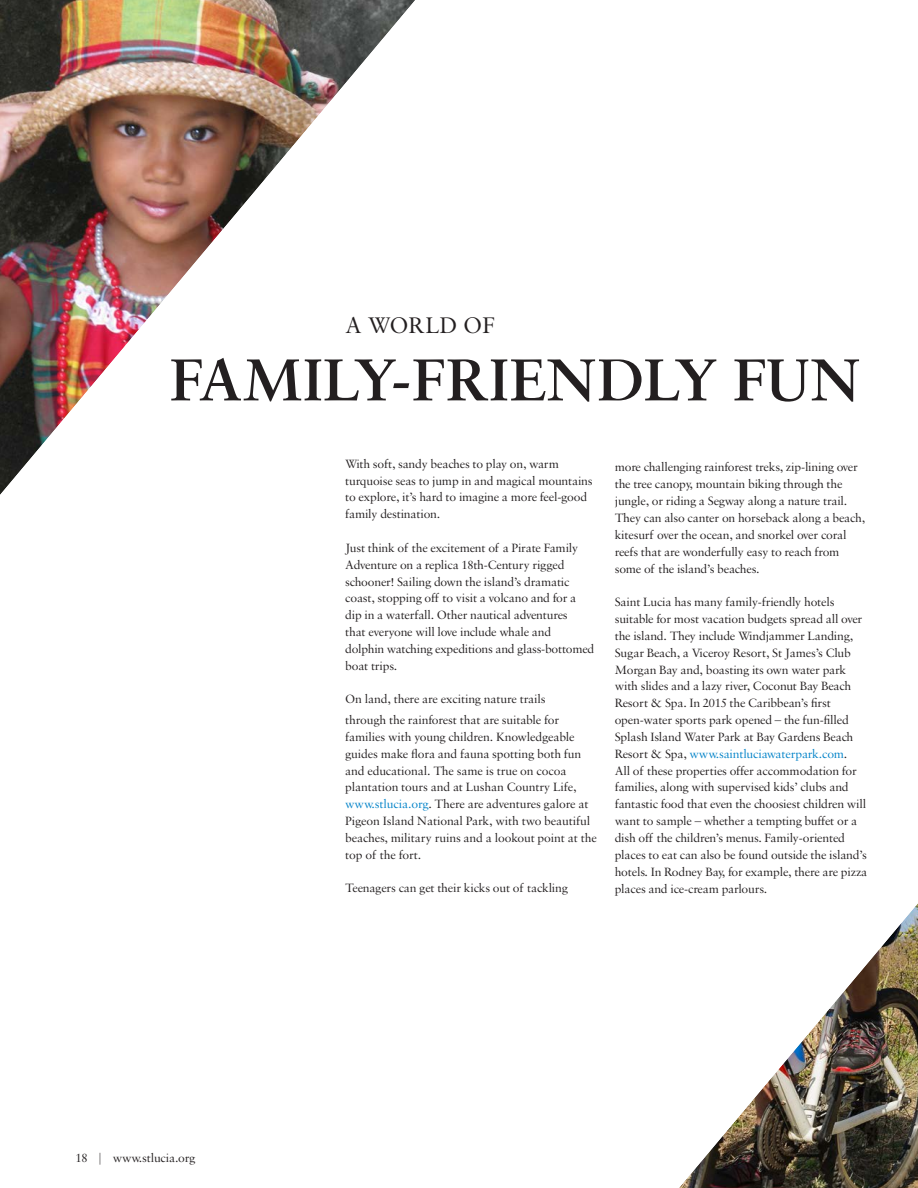
<style>
.page{position:relative;width:918px;height:1188px;background:#fff}
.page>*{position:absolute;margin:0;border:0;box-sizing:border-box;transform-origin:0 0}
.Headline_bold{font:600 63px "Sabon MT Std";color:#231f20}
.Headline_Light{font:24px "Sabon MT Std";color:#231f20}
.Body_copy{font:12.75px/16.8px "Sabon MT Std";letter-spacing:-.015em;color:#231f20}
.s1{color:#0082c8}
</style>
<div class="page">
<img style="left:679px;top:903px;width:239px;height:285px">
<img style="left:0;top:0;width:415px;height:495px">
<p class="Headline_Light" style="left:345px;top:311px;width:151px">A WORLD OF</p>
<p class="Headline_bold" style="left:169px;top:341px;width:693px">FAMILY-FRIENDLY FUN</p>
<p class="Body_copy" style="left:76px;top:1149px;width:121px">18 | www.stlucia.org</p>
<p class="Body_copy" style="left:345px;top:455px;width:249px">With soft, sandy beaches to play on, warm turquoise seas to jump in and magical mountains to explore, it’s hard to imagine a more feel-good family destination.</p>
<p class="Body_copy" style="left:345px;top:539px;width:251px">Just think of the excitement of a Pirate Family Adventure on a replica 18th-Century rigged schooner! Sailing down the island’s dramatic coast, stopping off to visit a volcano and for a dip in a waterfall. Other nautical adventures<br>that everyone will love include whale and<br>dolphin watching expeditions and glass-bottomed boat trips.</p>
<p class="Body_copy" style="left:345px;top:689px;width:215px;line-height:20.5px">On land, there are exciting nature trails through the rainforest that are suitable for</p>
<p class="Body_copy" style="left:345px;top:728px;width:253px">families with young children. Knowledgeable guides make flora and fauna spotting both fun and educational. The same is true on cocoa plantation tours and at Lushan Country Life, <span class="s1">www.stlucia.org</span>. There are adventures galore at Pigeon Island National Park, with two beautiful beaches, military ruins and a lookout point at the top of the fort.</p>
<p class="Body_copy" style="left:345px;top:880px;width:224px">Teenagers can get their kicks out of tackling</p>
<p class="Body_copy" style="left:615px;top:459px;width:252px">more challenging rainforest treks, zip-lining over the tree canopy, mountain biking through the jungle, or riding a Segway along a nature trail.<br>They can also canter on horseback along a beach, kitesurf over the ocean, and snorkel over coral reefs that are wonderfully easy to reach from some of the island’s beaches.</p>
<p class="Body_copy" style="left:615px;top:593px;width:254px">Saint Lucia has many family-friendly hotels suitable for most vacation budgets spread all over the island. They include Windjammer Landing, Sugar Beach, a Viceroy Resort, St James’s Club Morgan Bay and, boasting its own water park with slides and a lazy river, Coconut Bay Beach Resort &amp; Spa. In 2015 the Caribbean’s first open-water sports park opened – the fun-filled Splash Island Water Park at Bay Gardens Beach Resort &amp; Spa, <span class="s1">www.saintluciawaterpark.com</span>.<br>All of these properties offer accommodation for families, along with supervised kids’ clubs and fantastic food that even the choosiest children will want to sample – whether a tempting buffet or a dish off the children’s menus. Family-oriented places to eat can also be found outside the island’s hotels. In Rodney Bay, for example, there are pizza places and ice-cream parlours.</p>
</div>
